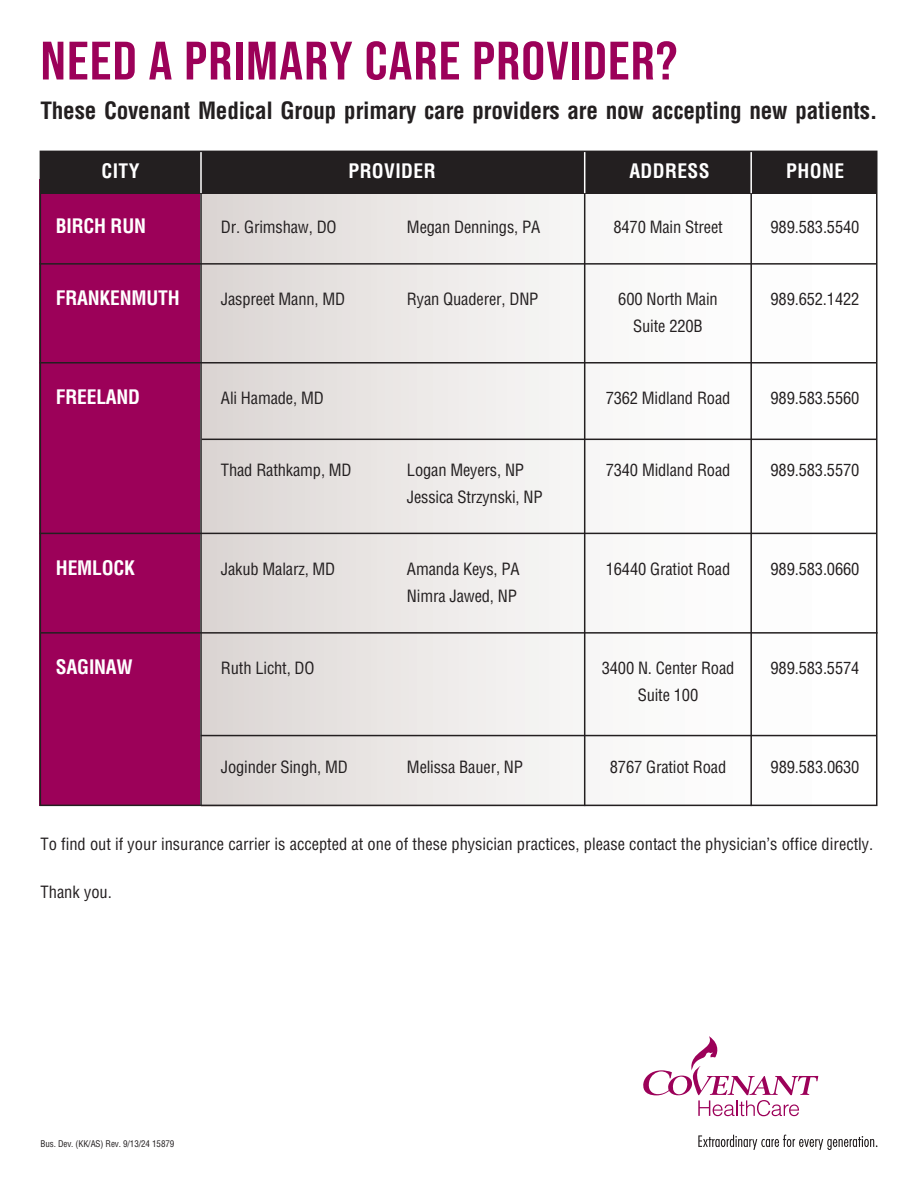
<style>
.page{position:relative;width:918px;height:1188px;background:#fff}
.page>*{position:absolute;margin:0;border:0;box-sizing:border-box;transform-origin:0 0}
.t1{font:54px "Bebas Neue";letter-spacing:.02em;color:#9c0159;scale:1.1 1}
.t2{font:700 condensed 23.25px "Helvetica";letter-spacing:-.01em;color:#231f20}
.Body{font:700 condensed 19.5px "Helvetica";letter-spacing:-.01em;color:#fff}
.Body-2{font:700 condensed 19.5px "Helvetica";letter-spacing:.02em;color:#fff}
.Body-3{font:condensed 16.5px "Helvetica";letter-spacing:-.01em;color:#231f20}
.t3{font:condensed 9px "Helvetica";letter-spacing:-.01em;color:#231f20}
</style>
<div class="page">
<div style="left:40px;top:179px;width:160px;height:626px;background:#9c0159"></div>
<div style="left:201px;top:152px;width:676px;height:654px;background:linear-gradient(to right,#ddd8d6,#fff)"></div>
<div style="left:40px;top:151px;width:838px;height:42px;background:#231f20"></div>
<hr style="left:40px;top:632px;width:838px;height:2px;background:#231f20">
<svg style="left:643px;top:1036px;width:175px;height:80px"></svg>
<svg style="left:698px;top:1135px;width:180px;height:15px"></svg>
<hr style="left:750px;top:186px;width:2px;height:620px;background:#231f20">
<hr style="left:750px;top:150px;width:2px;height:43px;background:#fff">
<hr style="left:584px;top:186px;width:1px;height:620px;background:#231f20">
<hr style="left:584px;top:150px;width:1px;height:43px;background:#fff">
<hr style="left:200px;top:186px;width:2px;height:619px;background:#231f20">
<hr style="left:200px;top:150px;width:2px;height:43px;background:#fff">
<hr style="left:40px;top:263px;width:837px;height:2px;background:#231f20">
<hr style="left:40px;top:533px;width:837px;height:1px;background:#231f20">
<hr style="left:202px;top:439px;width:675px;height:1px;background:#231f20">
<hr style="left:201px;top:735px;width:676px;height:1px;background:#231f20">
<hr style="left:40px;top:362px;width:837px;height:2px;background:#231f20">
<p class="t1" style="left:40px;top:30px;width:581px">NEED A PRIMARY CARE PROVIDER?</p>
<p class="t2" style="left:40px;top:96px;width:839px">These Covenant Medical Group primary care providers are now accepting new patients.</p>
<p class="Body" style="left:102px;top:159px;width:40px">CITY</p>
<p class="Body-2" style="left:348px;top:159px;width:89px">PROVIDER</p>
<p class="Body-2" style="left:629px;top:159px;width:82px">ADDRESS</p>
<p class="Body" style="left:786px;top:159px;width:59px">PHONE</p>
<p class="Body" style="left:56px;top:214px;width:91px">BIRCH RUN</p>
<p class="Body-3" style="left:221px;top:216px;width:117px">Dr. Grimshaw, DO</p>
<p class="Body-3" style="left:407px;top:216px;width:135px">Megan Dennings, PA</p>
<p class="Body-3" style="left:613px;top:216px;width:111px">8470 Main Street</p>
<p class="Body-3" style="left:771px;top:216px;width:90px">989.583.5540</p>
<p class="Body" style="left:56px;top:286px;width:125px">FRANKENMUTH</p>
<p class="Body-3" style="left:221px;top:288px;width:126px">Jaspreet Mann, MD</p>
<p class="Body-3" style="left:407px;top:288px;width:133px">Ryan Quaderer, DNP</p>
<p class="Body-3" style="left:618px;top:288px;width:101px">600 North Main</p>
<p class="Body-3" style="left:771px;top:288px;width:90px">989.652.1422</p>
<p class="Body-3" style="left:633px;top:315px;width:71px">Suite 220B</p>
<p class="Body" style="left:56px;top:385px;width:86px">FREELAND</p>
<p class="Body-3" style="left:221px;top:387px;width:104px">Ali Hamade, MD</p>
<p class="Body-3" style="left:606px;top:387px;width:126px">7362 Midland Road</p>
<p class="Body-3" style="left:771px;top:387px;width:90px">989.583.5560</p>
<p class="Body-3" style="left:221px;top:459px;width:132px">Thad Rathkamp, MD</p>
<p class="Body-3" style="left:407px;top:459px;width:119px">Logan Meyers, NP</p>
<p class="Body-3" style="left:606px;top:459px;width:126px">7340 Midland Road</p>
<p class="Body-3" style="left:771px;top:459px;width:90px">989.583.5570</p>
<p class="Body-3" style="left:407px;top:486px;width:137px">Jessica Strzynski, NP</p>
<p class="Body" style="left:56px;top:556px;width:81px">HEMLOCK</p>
<p class="Body-3" style="left:221px;top:558px;width:116px">Jakub Malarz, MD</p>
<p class="Body-3" style="left:407px;top:558px;width:114px">Amanda Keys, PA</p>
<p class="Body-3" style="left:606px;top:558px;width:126px">16440 Gratiot Road</p>
<p class="Body-3" style="left:771px;top:558px;width:90px">989.583.0660</p>
<p class="Body-3" style="left:407px;top:585px;width:111px">Nimra Jawed, NP</p>
<p class="Body" style="left:56px;top:655px;width:78px">SAGINAW</p>
<p class="Body-3" style="left:221px;top:657px;width:95px">Ruth Licht, DO</p>
<p class="Body-3" style="left:602px;top:657px;width:134px">3400 N. Center Road</p>
<p class="Body-3" style="left:771px;top:657px;width:90px">989.583.5574</p>
<p class="Body-3" style="left:638px;top:684px;width:62px">Suite 100</p>
<p class="Body-3" style="left:221px;top:756px;width:128px">Joginder Singh, MD</p>
<p class="Body-3" style="left:407px;top:756px;width:118px">Melissa Bauer, NP</p>
<p class="Body-3" style="left:610px;top:756px;width:118px">8767 Gratiot Road</p>
<p class="Body-3" style="left:771px;top:756px;width:90px">989.583.0630</p>
<p class="Body-3" style="left:40px;top:834px;width:834px">To find out if your insurance carrier is accepted at one of these physician practices, please contact the physician’s office directly.</p>
<p class="Body-3" style="left:40px;top:882px;width:73px">Thank you.</p>
<p class="t3" style="left:40px;top:1138px;width:135px">Bus. Dev. (KK/AS) Rev. 9/13/24 15879</p>
</div>
